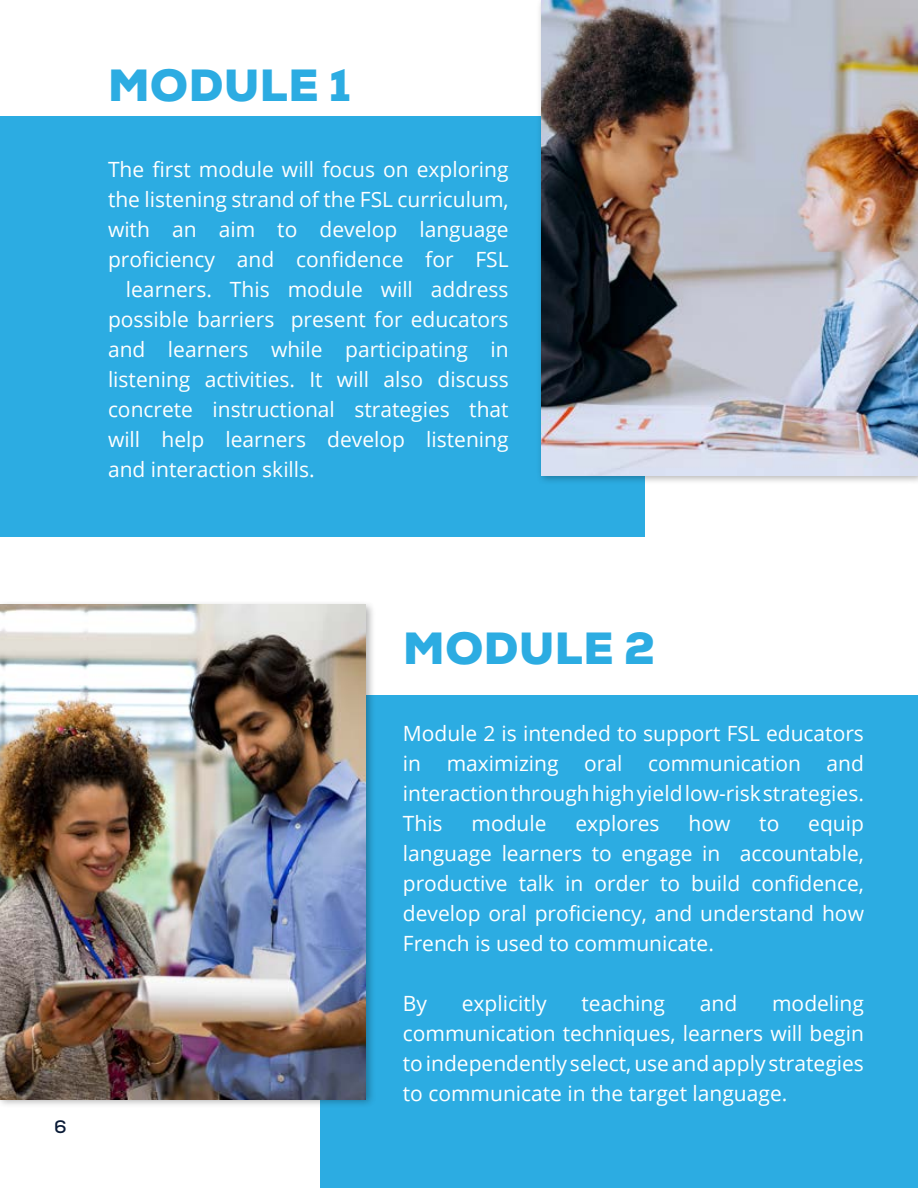
<style>
.page{position:relative;width:918px;height:1188px;background:#fff}
.page>*{position:absolute;margin:0;border:0;box-sizing:border-box;transform-origin:0 0}
.t1{font:900 45px "Nexa";letter-spacing:.015em;color:#2cace2}
.t2{font:21px/30px "Open Sans";color:#fff;text-align:justify}
.t3{font:700 18px "Nexa";color:#0a1b36}
</style>
<div class="page">
<div style="left:0;top:117px;width:645px;height:420px;background:#2cace2"></div>
<div style="left:321px;top:695px;width:597px;height:493px;background:#2cace2"></div>
<div style="left:536px;top:0;width:382px;height:485px;background:#000;opacity:.3"></div>
<img style="left:541px;top:0;width:377px;height:476px">
<div style="left:0;top:600px;width:376px;height:509px;background:#000;opacity:.3"></div>
<img style="left:0;top:605px;width:366px;height:494px">
<h1 class="t1" style="left:108px;top:56px;width:244px">MODULE 1</h1>
<p class="t2" style="left:108px;top:154px;width:402px">The first module will focus on exploring</p>
<p class="t2" style="left:108px;top:184px;width:402px">the listening strand of the FSL curriculum,</p>
<p class="t2" style="left:108px;top:214px;width:402px">with an aim to develop language</p>
<p class="t2" style="left:108px;top:244px;width:402px">proficiency and confidence for FSL</p>
<p class="t2" style="left:126px;top:274px;width:384px">learners. This module will address</p>
<p class="t2" style="left:108px;top:304px;width:402px">possible barriers present for educators</p>
<p class="t2" style="left:108px;top:334px;width:402px">and learners while participating in</p>
<p class="t2" style="left:108px;top:364px;width:402px">listening activities. It will also discuss</p>
<p class="t2" style="left:108px;top:394px;width:402px">concrete instructional strategies that</p>
<p class="t2" style="left:108px;top:424px;width:402px">will help learners develop listening</p>
<p class="t2" style="left:108px;top:454px;width:208px">and interaction skills.</p>
<p class="t3" style="left:54px;top:1115px;width:14px">6</p>
<h1 class="t1" style="left:403px;top:620px;width:254px">MODULE 2</h1>
<p class="t2" style="left:403px;top:718px;width:463px">Module 2 is intended to support FSL educators in maximizing oral communication and interaction through high yield low-risk strategies.<br>This</p>
<p class="t2" style="left:472px;top:808px;width:77px">module</p>
<p class="t2" style="left:576px;top:808px;width:86px">explores</p>
<p class="t2" style="left:688px;top:808px;width:43px">how</p>
<p class="t2" style="left:759px;top:808px;width:22px">to</p>
<p class="t2" style="left:403px;top:808px;width:463px;text-indent:405px">equip language learners to engage in accountable, productive talk in order to build confidence, develop oral proficiency, and understand how French is used to communicate.</p>
<p class="t2" style="left:403px;top:988px;width:463px;text-indent:369px">modeling communication techniques, learners will begin to independently select, use and apply strategies to communicate in the target language.</p>
<p class="t2" style="left:403px;top:988px;width:26px">By</p>
<p class="t2" style="left:462px;top:988px;width:86px">explicitly</p>
<p class="t2" style="left:582px;top:988px;width:85px">teaching</p>
<p class="t2" style="left:700px;top:988px;width:39px">and</p>
</div>
